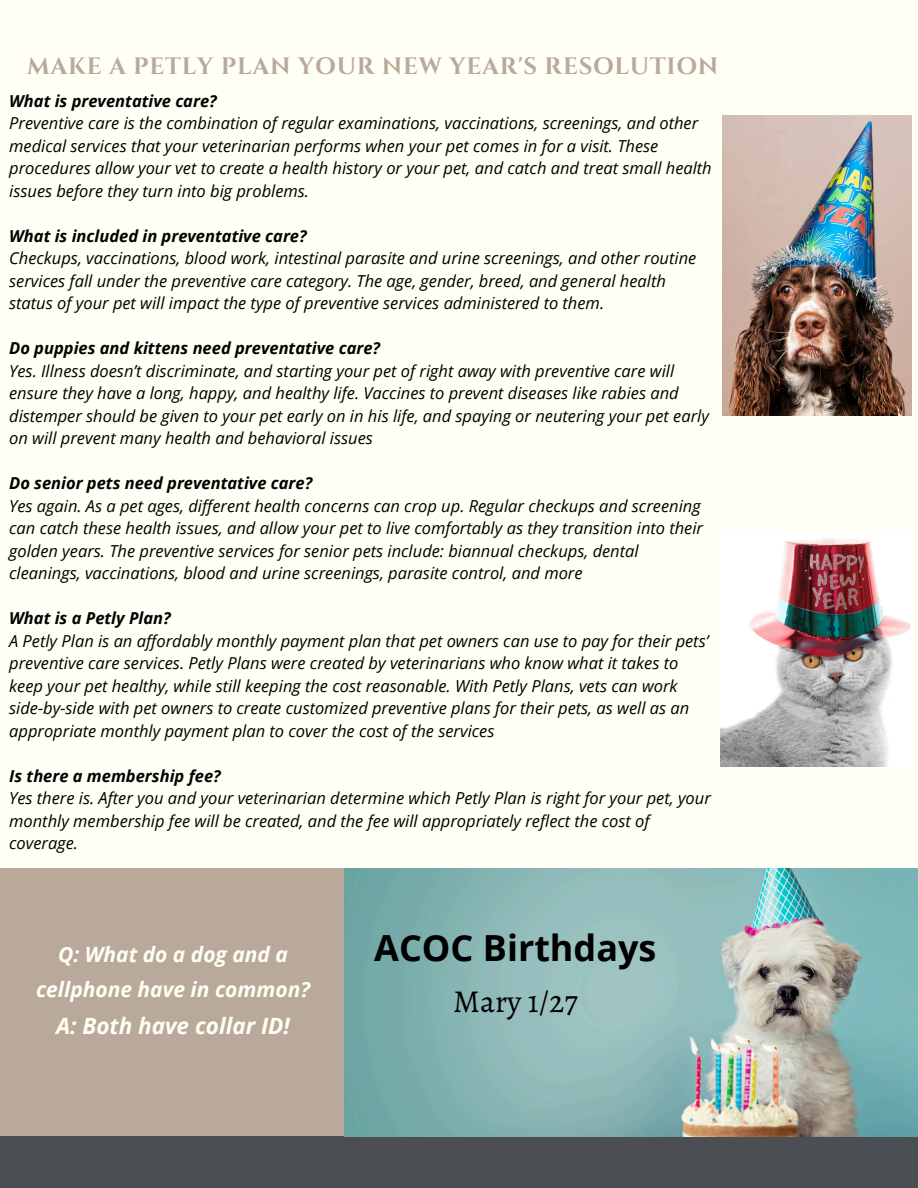
<style>
.page{position:relative;width:918px;height:1188px;background:#fffff6}
.page>*{position:absolute;margin:0;border:0;box-sizing:border-box;transform-origin:0 0}
.t1{font:700 36px "Open Sans";color:#000}
.t2{font:31.95px "Alegreya";color:#000}
.t3{font:700 23.7px "Cinzel";letter-spacing:.03em;color:#b9a99a}
.t4{font:italic 700 22.5px "Open Sans";color:#fffff6}
.t5{font:italic 700 21px/34.8px "Open Sans";color:#fffff6;text-align:center}
.t6{font:italic 16.5px/22.5px "Open Sans";color:#000}
.t7{font:italic 700 16.5px "Open Sans";color:#000}
</style>
<div class="page">
<div style="left:0;top:868px;width:918px;height:280px;background:#b9a99a"></div>
<div style="left:0;top:1136px;width:918px;height:52px;background:#4b4e53"></div>
<img style="left:344px;top:868px;width:574px;height:269px">
<img style="left:722px;top:115px;width:189px;height:300px">
<img style="left:720px;top:538px;width:191px;height:229px">
<p class="t3" style="left:27px;top:51px;width:693px">MAKE A PETLY PLAN YOUR NEW YEAR'S RESOLUTION</p>
<h3 class="t7" style="left:9px;top:89px;width:209px">What is preventative care?</h3>
<p class="t6" style="left:9px;top:112px;width:704px">Preventive care is the combination of regular examinations, vaccinations, screenings, and other medical services that your veterinarian performs when your pet comes in for a visit. These procedures allow your vet to create a health history or your pet, and catch and treat small health issues before they turn into big problems.</p>
<p class="t7" style="left:9px;top:224px;width:299px">What is included in preventative care?</p>
<p class="t6" style="left:9px;top:247px;width:689px">Checkups, vaccinations, blood work, intestinal parasite and urine screenings, and other routine services fall under the preventive care category. The age, gender, breed, and general health status of your pet will impact the type of preventive services administered to them.</p>
<p class="t7" style="left:9px;top:337px;width:373px">Do puppies and kittens need preventative care?</p>
<p class="t6" style="left:9px;top:359px;width:701px">Yes. Illness doesn’t discriminate, and starting your pet of right away with preventive care will ensure they have a long, happy, and healthy life. Vaccines to prevent diseases like rabies and distemper should be given to your pet early on in his life, and spaying or neutering your pet early on will prevent many health and behavioral issues</p>
<p class="t7" style="left:9px;top:472px;width:305px">Do senior pets need preventative care?</p>
<p class="t6" style="left:9px;top:494px;width:695px">Yes again. As a pet ages, different health concerns can crop up. Regular checkups and screening can catch these health issues, and allow your pet to live comfortably as they transition into their golden years. The preventive services for senior pets include: biannual checkups, dental cleanings, vaccinations, blood and urine screenings, parasite control, and more</p>
<p class="t7" style="left:9px;top:607px;width:163px">What is a Petly Plan?</p>
<p class="t6" style="left:9px;top:629px;width:701px">A Petly Plan is an affordably monthly payment plan that pet owners can use to pay for their pets’ preventive care services. Petly Plans were created by veterinarians who know what it takes to keep your pet healthy, while still keeping the cost reasonable. With Petly Plans, vets can work side-by-side with pet owners to create customized preventive plans for their pets, as well as an appropriate monthly payment plan to cover the cost of the services</p>
<p class="t7" style="left:9px;top:764px;width:213px">Is there a membership fee?</p>
<p class="t6" style="left:9px;top:787px;width:703px">Yes there is. After you and your veterinarian determine which Petly Plan is right for your pet, your monthly membership fee will be created, and the fee will appropriately reflect the cost of coverage.</p>
<p class="t5" style="left:36px;top:937px;width:275px">Q: What do a dog and a cellphone have in common?</p>
<p class="t4" style="left:56px;top:1010px;width:235px">A: Both have collar ID!</p>
<p class="t1" style="left:374px;top:922px;width:284px">ACOC Birthdays</p>
<p class="t2" style="left:453px;top:980px;width:126px">Mary 1/27</p>
</div>
